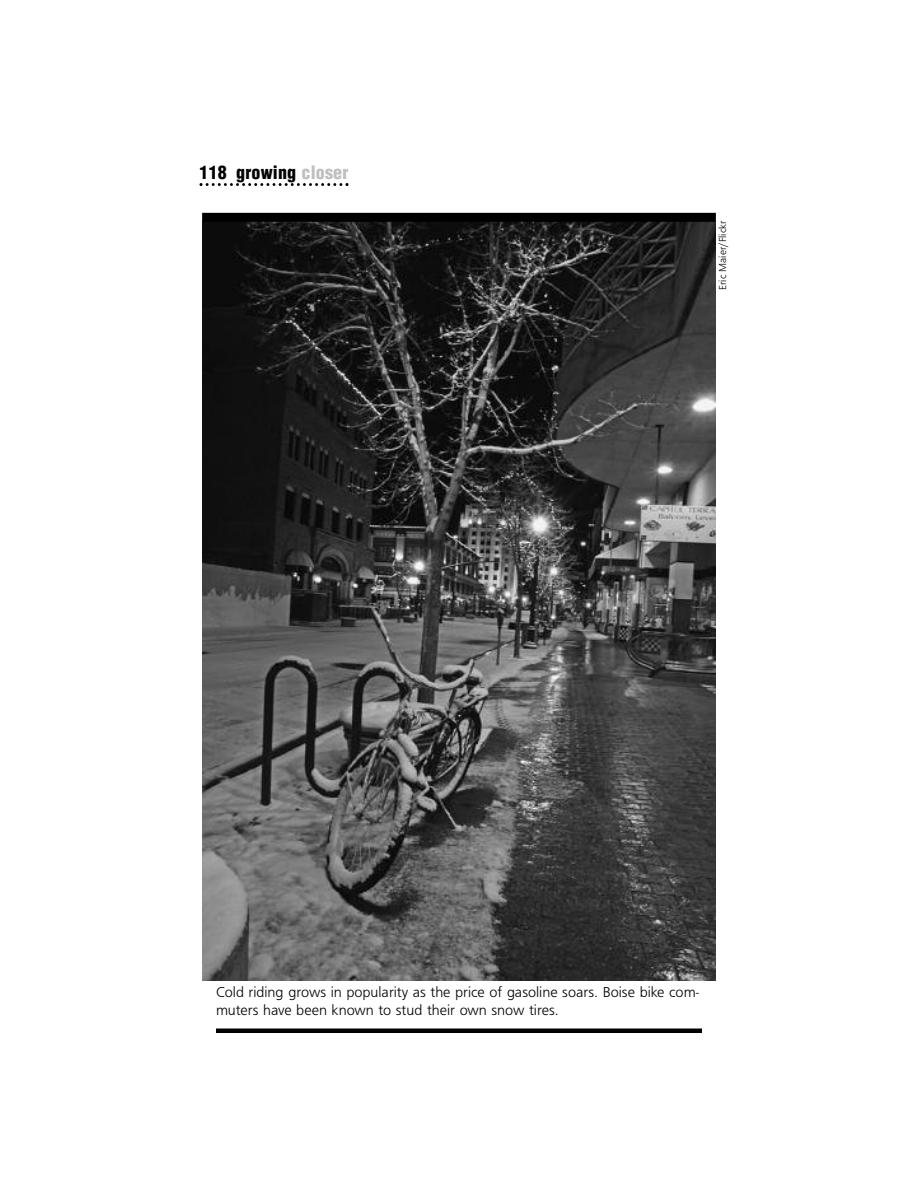
<style>
.page{position:relative;width:918px;height:1188px;background:#fff}
.page>*{position:absolute;margin:0;border:0;box-sizing:border-box;transform-origin:0 0}
.t1{font:900 condensed 18px "Helvetica";letter-spacing:.01em;color:#000}
.t2{font:15px/18px "Frugal Sans Light DTC";color:#000}
.t3{font:10.5px "Frugal Sans Light DTC";color:#000}
.s1{color:#bfbfbf}
</style>
<div class="page">
<svg style="left:200px;top:183px;width:148px;height:3px"></svg>
<img style="left:203px;top:222px;width:513px;height:758px">
<div style="left:202px;top:213px;width:514px;height:9px;background:#000"></div>
<hr style="left:216px;top:1029px;width:486px;height:4px;background:#000">
<p class="t1" style="left:200px;top:162px;width:150px">118 growing <span class="s1">closer</span></p>
<p class="t3" style="left:716px;top:290px;width:71px;rotate:-90deg">Eric Maier/Flickr</p>
<p class="t2" style="left:216px;top:983px;width:485px">Cold riding grows in popularity as the price of gasoline soars. Boise bike com&shy;muters have been known to stud their own snow tires.</p>
</div>
